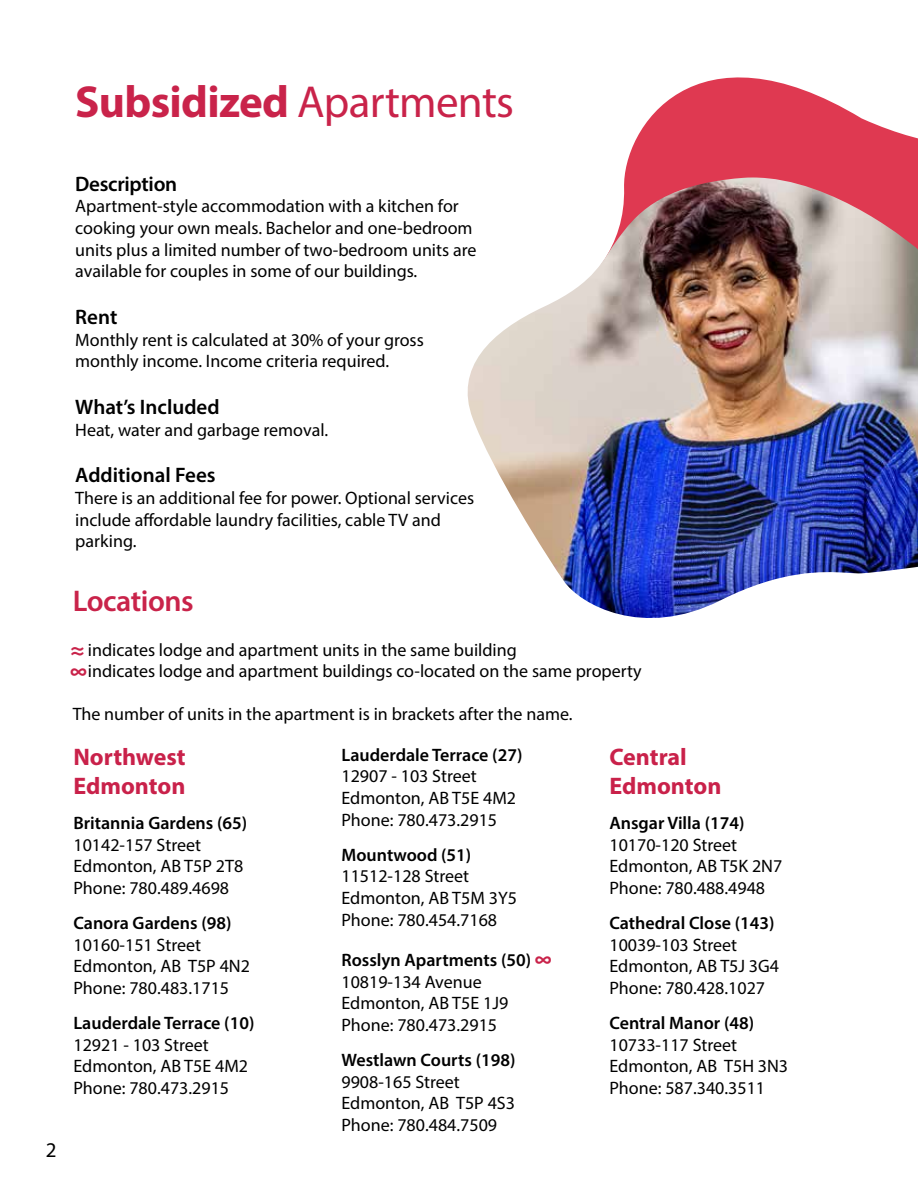
<style>
.page{position:relative;width:918px;height:1188px;background:#fff}
.page>*{position:absolute;margin:0;border:0;box-sizing:border-box;transform-origin:0 0}
.t1{font:700 45px "Myriad Pro";letter-spacing:-.015em;color:#c9234a}
.t2{font:600 30px "Myriad Pro";letter-spacing:-.015em;color:#c9234a}
.t3{font:700 24px/28.8px "Myriad Pro";color:#c9214a}
.t4{font:700 22.5px/21.1px "Myriad Pro";color:#c9234a}
.t5{font:600 21px "Myriad Pro";color:#000}
.t6{font:21px "Myriad Pro";color:#000}
.t7{font:18px/21.6px "Myriad Pro";color:#000}
.t8{font:600 18px "Myriad Pro";color:#000}
.s1{font-weight:400}
.s2{font-weight:600}
.s3{font-weight:700;font-size:22.5px;color:#c9234a}
</style>
<div class="page">
<svg style="left:624px;top:77px;width:293px;height:100px;fill:#df3951"></svg>
<img style="left:467px;top:177px;width:451px;height:441px">
<h1 class="t1" style="left:75px;top:73px;width:440px">Subsidized <span class="s1">Apartments</span></h1>
<p class="t5" style="left:75px;top:170px;width:103px">Description</p>
<p class="t7" style="left:75px;top:195px;width:403px">Apartment-style accommodation with a kitchen for cooking your own meals. Bachelor and one-bedroom units plus a limited number of two-bedroom units are available for couples in some of our buildings.</p>
<p class="t5" style="left:75px;top:304px;width:44px">Rent</p>
<p class="t7" style="left:75px;top:328px;width:350px">Monthly rent is calculated at 30% of your gross monthly income. Income criteria required.</p>
<p class="t5" style="left:75px;top:394px;width:146px">What’s Included</p>
<p class="t7" style="left:75px;top:418px;width:254px">Heat, water and garbage removal.</p>
<p class="t5" style="left:75px;top:462px;width:142px">Additional Fees</p>
<p class="t7" style="left:75px;top:487px;width:400px">There is an additional fee for power. Optional services include affordable laundry facilities, cable TV and parking.</p>
<p class="t6" style="left:46px;top:1137px;width:12px">2</p>
<h2 class="t2" style="left:73px;top:582px;width:123px">Locations</h2>
<p class="t7" style="left:88px;top:638px;width:555px">indicates lodge and apartment units in the same building<br>indicates lodge and apartment buildings co-located on the same property</p>
<p class="t7" style="left:73px;top:703px;width:501px">The number of units in the apartment is in brackets after the name.</p>
<p class="t4" style="left:70px;top:638px;width:18px">≈ ∞</p>
<h3 class="t3" style="left:73px;top:742px;width:114px">Northwest<br>Edmonton</h3>
<p class="t8" style="left:73px;top:812px;width:175px">Britannia Gardens (65)</p>
<p class="t7" style="left:73px;top:834px;width:171px">10142-157 Street<br>Edmonton, AB T5P 2T8<br>Phone: 780.489.4698</p>
<p class="t8" style="left:73px;top:912px;width:160px">Canora Gardens (98)</p>
<p class="t7" style="left:73px;top:934px;width:178px">10160-151 Street<br>Edmonton, AB T5P 4N2<br>Phone: 780.483.1715</p>
<p class="t8" style="left:73px;top:1012px;width:182px">Lauderdale Terrace (10)</p>
<p class="t7" style="left:73px;top:1034px;width:176px">12921 - 103 Street<br>Edmonton, AB T5E 4M2<br>Phone: 780.473.2915</p>
<p class="t8" style="left:341px;top:743px;width:182px">Lauderdale Terrace (27)</p>
<p class="t7" style="left:341px;top:765px;width:176px">12907 - 103 Street<br>Edmonton, AB T5E 4M2<br>Phone: 780.473.2915</p>
<p class="t8" style="left:341px;top:843px;width:131px">Mountwood (51)</p>
<p class="t7" style="left:341px;top:865px;width:177px">11512-128 Street<br>Edmonton, AB T5M 3Y5<br>Phone: 780.454.7168</p>
<p class="t7" style="left:341px;top:949px;width:212px"><span class="s2">Rosslyn Apartments (50)</span> <span class="s3">∞<br></span>10819-134 Avenue<br>Edmonton, AB T5E 1J9<br>Phone: 780.473.2915</p>
<p class="t8" style="left:341px;top:1048px;width:176px">Westlawn Courts (198)</p>
<p class="t7" style="left:341px;top:1070px;width:175px">9908-165 Street<br>Edmonton, AB T5P 4S3<br>Phone: 780.484.7509</p>
<h3 class="t3" style="left:609px;top:742px;width:114px">Central<br>Edmonton</h3>
<p class="t8" style="left:609px;top:812px;width:137px">Ansgar Villa (174)</p>
<p class="t7" style="left:609px;top:834px;width:174px">10170-120 Street<br>Edmonton, AB T5K 2N7<br>Phone: 780.488.4948</p>
<p class="t8" style="left:609px;top:912px;width:167px">Cathedral Close (143)</p>
<p class="t7" style="left:609px;top:934px;width:171px">10039-103 Street<br>Edmonton, AB T5J 3G4<br>Phone: 780.428.1027</p>
<p class="t8" style="left:609px;top:1012px;width:146px">Central Manor (48)</p>
<p class="t7" style="left:609px;top:1034px;width:180px">10733-117 Street<br>Edmonton, AB T5H 3N3<br>Phone: 587.340.3511</p>
</div>
